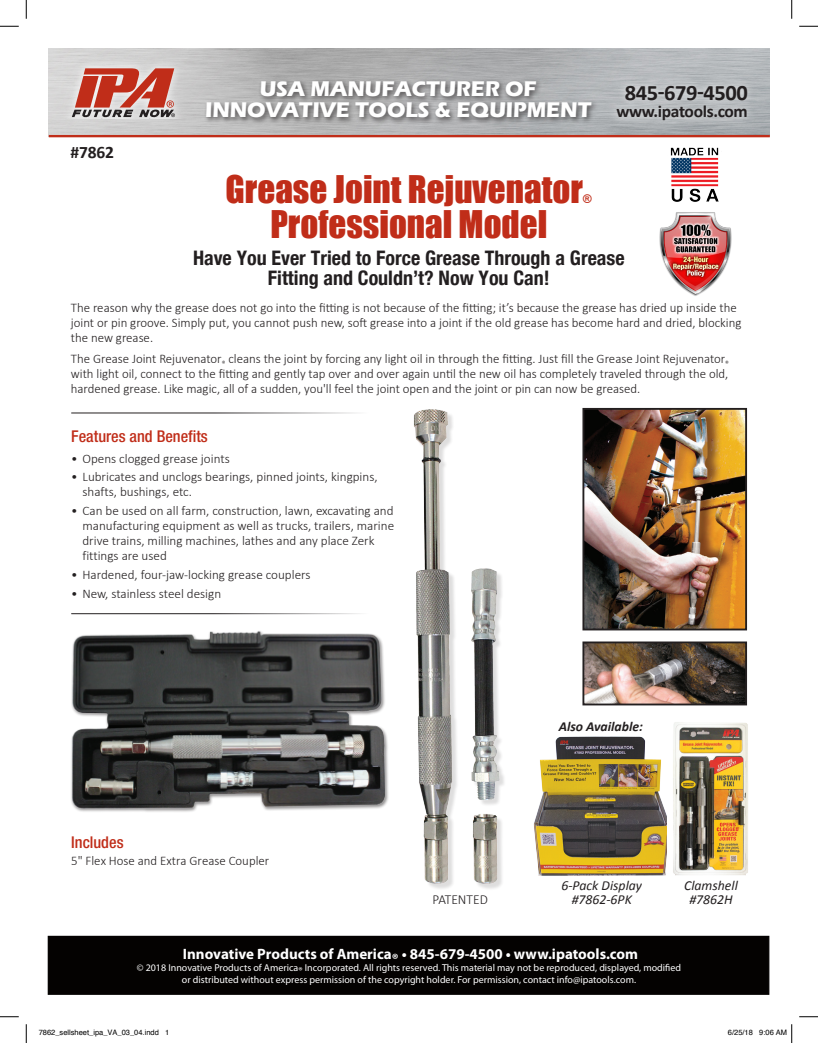
<style>
.page{position:relative;width:818px;height:1043px;background:#fff}
.page>*{position:absolute;margin:0;border:0;box-sizing:border-box;transform-origin:0 0}
.Product_Title{font:35px "Impact";color:#c02d19}
.t1{font:700 22px "Calibri";letter-spacing:-.02em;color:#231f20}
.t2{font:700 21.88px/21.2px "Eras ITC";color:#fff;text-align:center}
.Product_Subhead{font:700 condensed 20px/20px "Helvetica Neue LT Com";color:#231f20;text-align:center}
.Product{font:700 17.5px "Calibri";color:#231f20}
.t3{font:700 17.12px "Calibri";letter-spacing:-.02em;color:#231f20}
.Secondary_subheads{font:500 condensed 16.25px "Helvetica Neue LT Com";color:#c02d19}
.t4{font:700 15px "Myriad Pro";color:#fff}
.t5{font:italic 13.75px/13.8px "Calibri";color:#231f20;text-align:center}
.t6{font:italic 700 13.75px "Calibri";color:#231f20}
.t7{font:300 13.75px "Calibri";color:#231f20}
.Secondary_subheads-2{font:300 13.12px/15px "Calibri";color:#231f20}
.Product_Title-2{font:11.62px "Impact";color:#c02d19}
.t8{font:10px/12px "Myriad Pro";color:#fff;text-align:center}
.t9{font:7.5px "Helvetica";color:#000}
</style>
<div class="page">
<div style="left:48px;top:935px;width:721px;height:59px;background:#040201;border:1px solid #040201"></div>
<hr style="left:72px;top:412px;width:297px;height:1px;background:#231f20">
<hr style="left:72px;top:613px;width:297px;height:1px;background:#231f20">
<div style="left:203px;top:78px;width:395px;height:47px;background:#231f20;opacity:.65"></div>
<div style="left:609px;top:78px;width:145px;height:50px;background:#fff;opacity:.75"></div>
<hr style="left:49px;top:135px;width:720px;height:2px;background:#c02d19">
<img style="left:585px;top:411px;width:159px;height:216px">
<div style="left:582px;top:408px;width:165px;height:222px;border:2px solid #231f20"></div>
<img style="left:585px;top:644px;width:159px;height:58px">
<div style="left:582px;top:641px;width:165px;height:64px;border:2px solid #231f20"></div>
<img style="left:71px;top:631px;width:317px;height:181px">
<img style="left:534px;top:736px;width:132px;height:140px">
<img style="left:414px;top:409px;width:90px;height:480px">
<img style="left:673px;top:722px;width:75px;height:154px">
<div style="left:51px;top:47px;width:144px;height:88px;background:#d0d0d0"></div>
<div style="left:58px;top:60px;width:131px;height:58px;background:#fff;opacity:.75"></div>
<svg style="left:72px;top:68px;width:103px;height:50px"></svg>
<img style="left:670px;top:147px;width:49px;height:50px">
<img style="left:659px;top:197px;width:73px;height:99px">
<svg style="left:0;top:25px;width:19px;height:2px"></svg>
<svg style="left:799px;top:25px;width:19px;height:2px"></svg>
<svg style="left:0;top:1016px;width:19px;height:1px"></svg>
<svg style="left:799px;top:1016px;width:19px;height:1px"></svg>
<svg style="left:25px;top:0;width:2px;height:19px"></svg>
<svg style="left:25px;top:1024px;width:2px;height:18px"></svg>
<svg style="left:791px;top:0;width:1px;height:19px"></svg>
<svg style="left:791px;top:1024px;width:1px;height:18px"></svg>
<p class="Product" style="left:71px;top:141px;width:45px">#7862</p>
<p class="t2" style="left:205px;top:78px;width:387px">USA MANUFACTURER OF<br>INNOVATIVE TOOLS &amp; EQUIPMENT</p>
<p class="t1" style="left:625px;top:78px;width:124px">845-679-4500</p>
<p class="t3" style="left:616px;top:100px;width:133px">www.ipatools.com</p>
<p class="Product_Title" style="left:225px;top:162px;width:359px">Grease Joint Rejuvenator</p>
<p class="Product_Title-2" style="left:583px;top:189px;width:11px">®</p>
<p class="Product_Title" style="left:270px;top:197px;width:278px">Professional Model</p>
<p class="Product_Subhead" style="left:193px;top:248px;width:433px">Have You Ever Tried to Force Grease Through a Grease<br>Fitting and Couldn’t? Now You Can!</p>
<p class="Secondary_subheads-2" style="left:71px;top:299px;width:672px">The reason why the grease does not go into the fitting is not because of the fitting; it’s because the grease has dried up inside the joint or pin groove. Simply put, you cannot push new, soft grease into a joint if the old grease has become hard and dried, blocking the new grease.</p>
<p class="Secondary_subheads-2" style="left:71px;top:350px;width:659px;text-align:justify">The Grease Joint Rejuvenator<sub>®</sub> cleans the joint by forcing any light oil in through the fitting. Just fill the Grease Joint Rejuvenator<sub>® </sub>with light oil, connect to the fitting and gently tap over and over again until the new oil has completely traveled through the old, hardened grease. Like magic, all of a sudden, you'll feel the joint open and the joint or pin can now be greased.</p>
<p class="Secondary_subheads" style="left:71px;top:426px;width:138px">Features and Benefits</p>
<p class="Secondary_subheads-2" style="left:71px;top:450px;width:160px">• Opens clogged grease joints</p>
<p class="Secondary_subheads-2" style="left:82px;top:469px;width:297px;text-indent:-11px">• Lubricates and unclogs bearings, pinned joints, kingpins, shafts, bushings, etc.</p>
<p class="Secondary_subheads-2" style="left:82px;top:503px;width:313px;text-indent:-11px">• Can be used on all farm, construction, lawn, excavating and manufacturing equipment as well as trucks, trailers, marine drive trains, milling machines, lathes and any place Zerk fittings are used</p>
<p class="Secondary_subheads-2" style="left:71px;top:566px;width:241px">• Hardened, four-jaw-locking grease couplers</p>
<p class="Secondary_subheads-2" style="left:71px;top:585px;width:151px">• New, stainless steel design</p>
<p class="Secondary_subheads" style="left:71px;top:832px;width:54px">Includes</p>
<p class="Secondary_subheads-2" style="left:71px;top:852px;width:199px">5" Flex Hose and Extra Grease Coupler</p>
<p class="t7" style="left:432px;top:891px;width:57px">PATENTED</p>
<p class="t6" style="left:558px;top:717px;width:86px">Also Available:</p>
<p class="t5" style="left:561px;top:878px;width:82px">6-Pack Display #7862-6PK</p>
<p class="t5" style="left:684px;top:878px;width:55px">Clamshell #7862H</p>
<p class="t4" style="left:183px;top:943px;width:457px">Innovative Products of America® • 845-679-4500 • www.ipatools.com</p>
<p class="t8" style="left:137px;top:961px;width:545px">© 2018 Innovative Products of America® Incorporated. All rights reserved. This material may not be reproduced, displayed, modified or distributed without express permission of the copyright holder. For permission, contact info@ipatools.com.</p>
<p class="t9" style="left:39px;top:1027px;width:132px">7862_sellsheet_ipa_VA_03_04.indd 1</p>
<p class="t9" style="left:728px;top:1027px;width:61px">6/25/18 9:06 AM</p>
</div>
